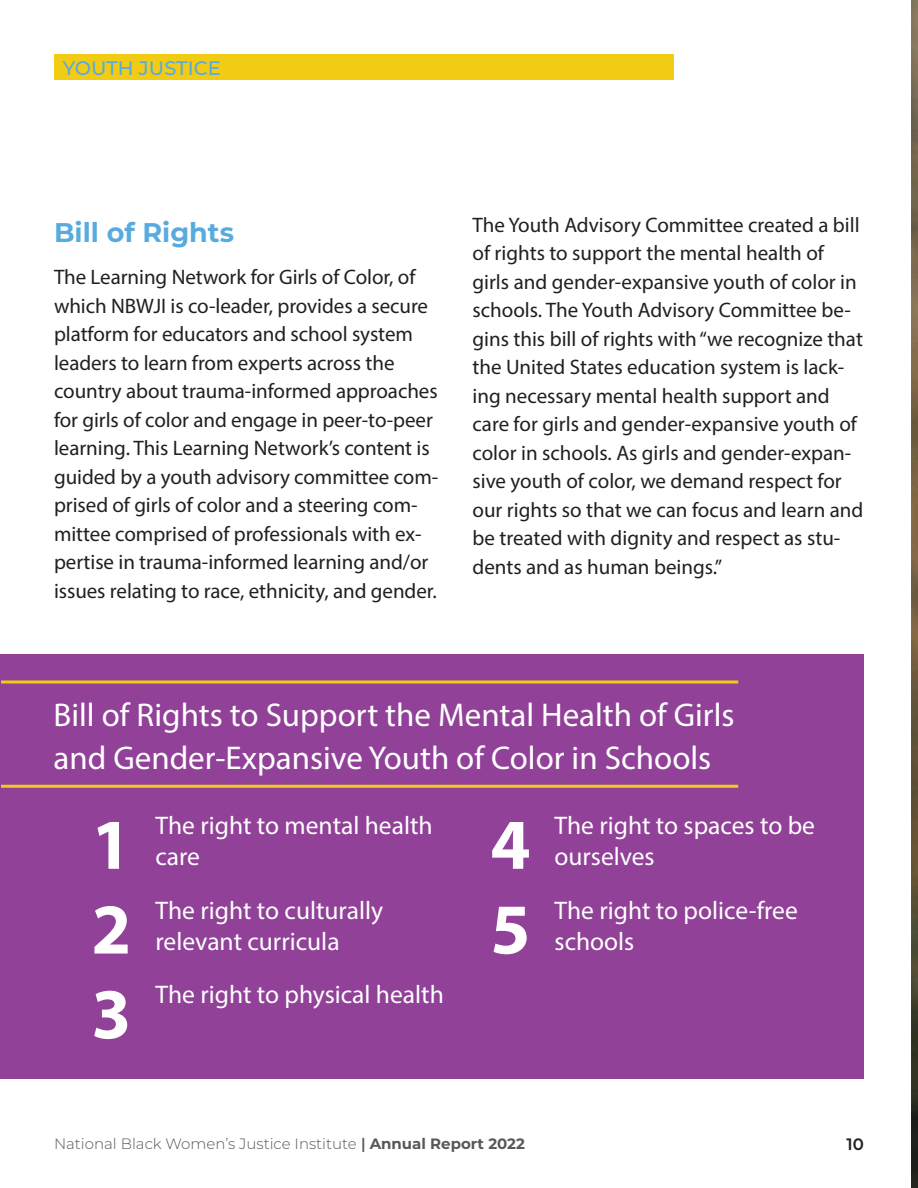
<style>
.page{position:relative;width:918px;height:1188px;background:#fff}
.page>*{position:absolute;margin:0;border:0;box-sizing:border-box;transform-origin:0 0}
.t1{font:700 72px "Myriad Pro";color:#fff}
.pull_quote{font:33px/43.5px "Myriad Pro";color:#fff}
.Header_2{font:700 27px "Montserrat";color:#59aade}
.pull_quote-2{font:25.5px/31.5px "Myriad Pro";color:#fff}
.t2{font:21px/28.5px "Myriad Pro";letter-spacing:-.005em;color:#231f20}
.Figure_title{font:500 19.5px "Montserrat";color:#59aade}
.t3{font:600 16.5px "Montserrat";color:#231f20}
.t4{font:300 15px "Montserrat";color:#57585a}
.s1{font-weight:600}
.s2{font-weight:700}
</style>
<div class="page">
<img style="left:912px;top:0;width:6px;height:1188px">
<div style="left:0;top:654px;width:864px;height:425px;background:#914198"></div>
<hr style="left:1px;top:785px;width:737px;height:3px;background:#f2cb14">
<hr style="left:1px;top:680px;width:737px;height:3px;background:#f2cb14">
<div style="left:54px;top:54px;width:619px;height:26px;background:#f2cb14"></div>
<p class="Figure_title" style="left:63px;top:55px;width:160px">YOUTH JUSTICE</p>
<p class="Header_2" style="left:54px;top:213px;width:182px">Bill of Rights</p>
<p class="t2" style="left:54px;top:263px;width:386px">The Learning Network for Girls of Color, of which NBWJI is co-leader, provides a secure platform for educators and school system leaders to learn from experts across the country about trauma-informed approaches for girls of color and engage in peer-to-peer learning. This Learning Network’s content is guided by a youth advisory committee com&shy;prised of girls of color and a steering com&shy;mittee comprised of professionals with ex&shy;pertise in trauma-informed learning and/or issues relating to race, ethnicity, and gender.</p>
<p class="t2" style="left:472px;top:210px;width:389px">The Youth Advisory Committee created a bill of rights to support the mental health of</p>
<p class="t2" style="left:472px;top:267px;width:392px">girls and gender-expansive youth of color in schools. The Youth Advisory Committee be&shy;gins this bill of rights with “we recognize that the United States education system is lack&shy;ing necessary mental health support and care for girls and gender-expansive youth of color in schools. As girls and gender-expan&shy;sive youth of color, we demand respect for our rights so that we can focus and learn and be treated with dignity and respect as stu&shy;dents and as human beings.”</p>
<p class="pull_quote" style="left:54px;top:692px;width:683px">Bill of Rights to Support the Mental Health of Girls and Gender-Expansive Youth of Color in Schools</p>
<p class="t1" style="left:91px;top:798px;width:41px">1</p>
<p class="t1" style="left:91px;top:882px;width:41px">2</p>
<p class="t1" style="left:91px;top:967px;width:41px">3</p>
<p class="pull_quote-2" style="left:156px;top:809px;width:279px">The right to mental health care</p>
<p class="pull_quote-2" style="left:156px;top:894px;width:229px">The right to culturally relevant curricula</p>
<p class="pull_quote-2" style="left:156px;top:979px;width:290px">The right to physical health</p>
<p class="t1" style="left:491px;top:798px;width:41px">4</p>
<p class="t1" style="left:491px;top:882px;width:41px">5</p>
<p class="pull_quote-2" style="left:555px;top:809px;width:262px">The right to spaces to be ourselves</p>
<p class="pull_quote-2" style="left:555px;top:894px;width:245px">The right to police-free schools</p>
<p class="t4" style="left:54px;top:1133px;width:472px">National Black Women’s Justice Institute <span class="s1">|</span> <span class="s2">Annual Report 2022</span></p>
<p class="t3" style="left:847px;top:1132px;width:19px">10</p>
</div>
